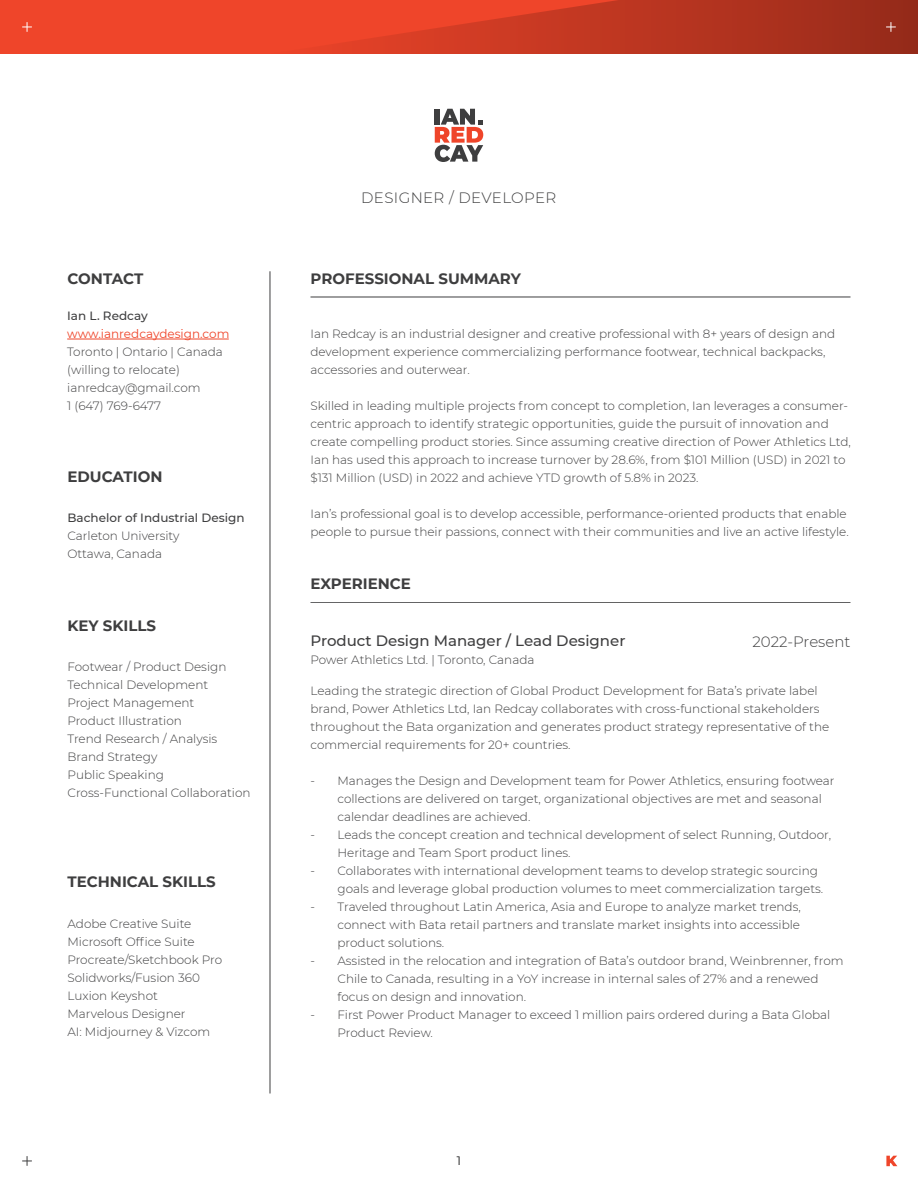
<style>
.page{position:relative;width:918px;height:1188px;background:#fff}
.page>*{position:absolute;margin:0;border:0;box-sizing:border-box;transform-origin:0 0}
.t1{font:700 15px "Montserrat";color:#3e3e3f}
.t2{font:500 15px "Montserrat";color:#3e3e3f}
.t3{font:300 15px "Montserrat";letter-spacing:.015em;color:#3e3e3f}
.t4{font:300 12px/18px "Montserrat";color:#3e3e3f}
.t5{font:500 12px "Montserrat";color:#3e3e3f}
.t6{font:12px "Montserrat";color:#ef452a}
</style>
<div class="page">
<div style="left:0;top:0;width:918px;height:54px;background:#ef452a"></div>
<svg style="left:23px;top:22px;width:9px;height:10px"></svg>
<svg style="left:332px;top:0;width:586px;height:54px"></svg>
<svg style="left:435px;top:109px;width:48px;height:53px"></svg>
<hr style="left:270px;top:271px;width:1px;height:823px;background:#3e3e3f">
<hr style="left:310px;top:297px;width:540px;height:1px;background:#3e3e3f">
<hr style="left:67px;top:339px;width:162px;height:1px;background:#ef452a">
<svg style="left:886px;top:1156px;width:11px;height:10px"></svg>
<hr style="left:310px;top:603px;width:540px;height:1px;background:#3e3e3f">
<svg style="left:23px;top:1156px;width:9px;height:10px"></svg>
<p class="t1" style="left:67px;top:267px;width:77px">CONTACT</p>
<p class="t5" style="left:67px;top:307px;width:82px">Ian L. Redcay</p>
<p class="t6" style="left:67px;top:325px;width:164px">www.ianredcaydesign.com</p>
<p class="t4" style="left:67px;top:342px;width:157px">Toronto | Ontario | Canada (willing to relocate) ianredcay@gmail.com<br>1 (647) 769-6477</p>
<p class="t1" style="left:67px;top:466px;width:96px">EDUCATION</p>
<p class="t5" style="left:67px;top:510px;width:179px">Bachelor of Industrial Design</p>
<p class="t4" style="left:67px;top:527px;width:114px">Carleton University<br>Ottawa, Canada</p>
<p class="t1" style="left:67px;top:614px;width:90px">KEY SKILLS</p>
<p class="t4" style="left:68px;top:657px;width:185px">Footwear / Product Design<br>Technical Development<br>Project Management<br>Product Illustration<br>Trend Research / Analysis<br>Brand Strategy<br>Public Speaking<br>Cross-Functional Collaboration</p>
<p class="t1" style="left:67px;top:871px;width:150px">TECHNICAL SKILLS</p>
<p class="t4" style="left:68px;top:914px;width:156px">Adobe Creative Suite<br>Microsoft Office Suite<br>Procreate/Sketchbook Pro<br>Solidworks/Fusion 360<br>Luxion Keyshot<br>Marvelous Designer<br>AI: Midjourney &amp; Vizcom</p>
<p class="t3" style="left:361px;top:187px;width:197px">DESIGNER / DEVELOPER</p>
<p class="t1" style="left:311px;top:267px;width:212px">PROFESSIONAL SUMMARY</p>
<p class="t4" style="left:310px;top:324px;width:526px">Ian Redcay is an industrial designer and creative professional with 8+ years of design and development experience commercializing performance footwear, technical backpacks, accessories and outerwear.</p>
<p class="t4" style="left:310px;top:396px;width:542px">Skilled in leading multiple projects from concept to completion, Ian leverages a consumer&shy;centric approach to identify strategic opportunities, guide the pursuit of innovation and create compelling product stories. Since assuming creative direction of Power Athletics Ltd, Ian has used this approach to increase turnover by 28.6%, from $101 Million (USD) in 2021 to $131 Million (USD) in 2022 and achieve YTD growth of 5.8% in 2023.</p>
<p class="t4" style="left:310px;top:504px;width:540px">Ian’s professional goal is to develop accessible, performance-oriented products that enable people to pursue their passions, connect with their communities and live an active lifestyle.</p>
<p class="t1" style="left:311px;top:573px;width:102px">EXPERIENCE</p>
<p class="t2" style="left:311px;top:630px;width:317px">Product Design Manager / Lead Designer</p>
<p class="t4" style="left:311px;top:650px;width:225px">Power Athletics Ltd. | Toronto, Canada</p>
<p class="t3" style="left:753px;top:631px;width:99px">2022-Present</p>
<p class="t4" style="left:311px;top:681px;width:520px">Leading the strategic direction of Global Product Development for Bata’s private label brand, Power Athletics Ltd, Ian Redcay collaborates with cross-functional stakeholders throughout the Bata organization and generates product strategy representative of the commercial requirements for 20+ countries.</p>
<p class="t4" style="left:338px;top:771px;width:499px;text-indent:-27px">- Manages the Design and Development team for Power Athletics, ensuring footwear collections are delivered on target, organizational objectives are met and seasonal calendar deadlines are achieved.</p>
<p class="t4" style="left:338px;top:825px;width:495px;text-indent:-27px">- Leads the concept creation and technical development of select Running, Outdoor,<br>Heritage and Team Sport product lines.</p>
<p class="t4" style="left:338px;top:861px;width:487px;text-indent:-27px">- Collaborates with international development teams to develop strategic sourcing goals and leverage global production volumes to meet commercialization targets.</p>
<p class="t4" style="left:338px;top:897px;width:465px;text-align:justify;text-indent:-27px">- Traveled throughout Latin America, Asia and Europe to analyze market trends, connect with Bata retail partners and translate market insights into accessible product solutions.</p>
<p class="t4" style="left:338px;top:951px;width:508px;text-indent:-27px">- Assisted in the relocation and integration of Bata’s outdoor brand, Weinbrenner, from<br>Chile to Canada, resulting in a YoY increase in internal sales of 27% and a renewed focus on design and innovation.</p>
<p class="t4" style="left:338px;top:1005px;width:494px;text-indent:-27px">- First Power Product Manager to exceed 1 million pairs ordered during a Bata Global<br>Product Review.</p>
<p class="t4" style="left:457px;top:1152px;width:6px">1</p>
</div>
